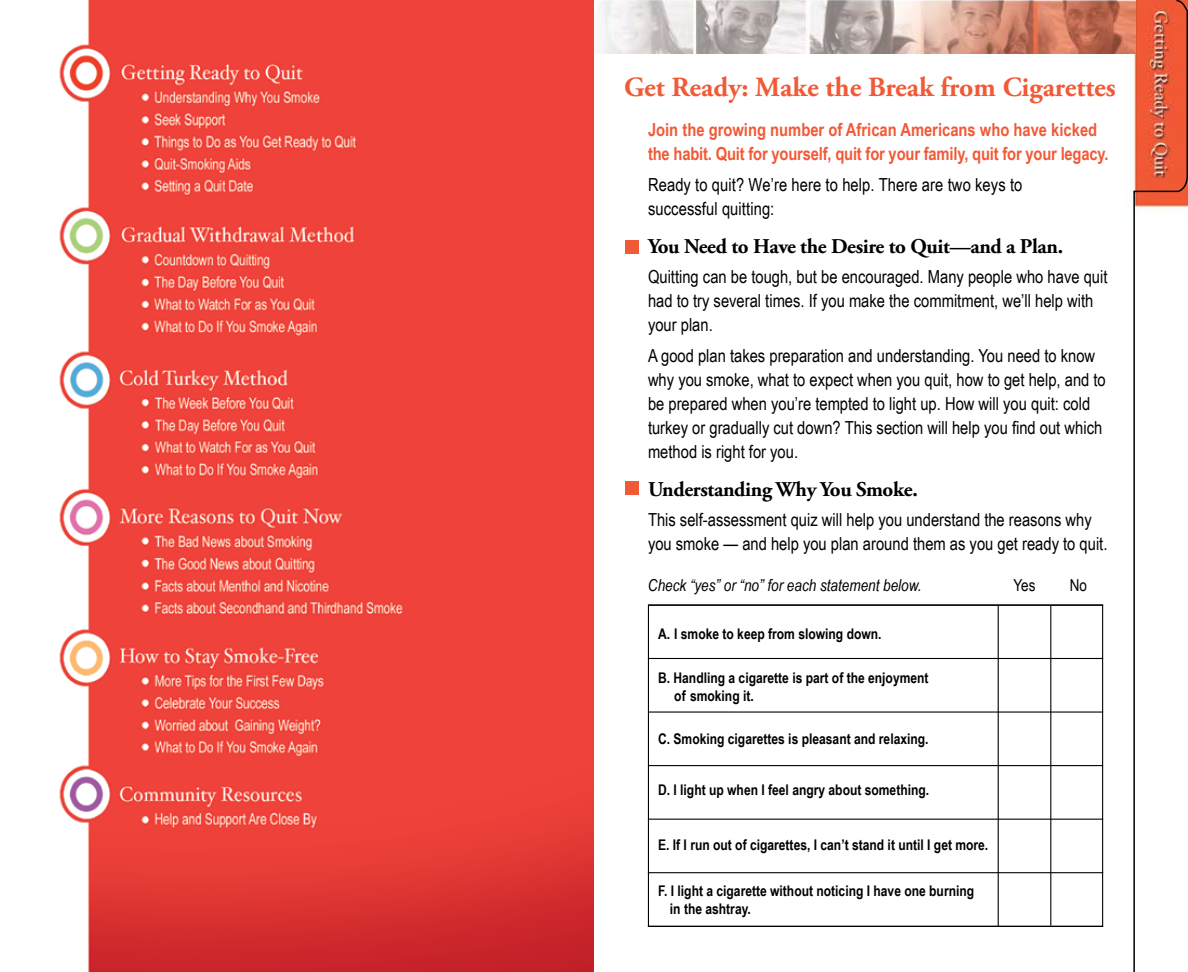
<style>
.page{position:relative;width:1188px;height:972px;background:#fff}
.page>*{position:absolute;margin:0;border:0;box-sizing:border-box;transform-origin:0 0}
.t1{font:700 27.75px "Adobe Garamond Pro";color:#f15a37}
.t2{font:700 21px "Adobe Garamond Pro";letter-spacing:-.015em;color:#000}
.t3{font:18px/24px "Arial Narrow";color:#000}
.t4{font:700 18px/24px "Arial Narrow";letter-spacing:-.005em;color:#f15a37}
.t5{font:italic 16.5px "Arial Narrow";color:#000}
.t6{font:16.5px "Arial Narrow";color:#000}
.t7{font:700 14.7px/17.7px "Arial Narrow";color:#000}
</style>
<div class="page">
<img style="left:600px;top:0;width:533px;height:54px">
<div style="left:626px;top:240px;width:13px;height:13px;background:#f15a37"></div>
<div style="left:626px;top:482px;width:13px;height:13px;background:#f15a37"></div>
<hr style="left:648px;top:658px;width:455px;height:1px;background:#000">
<hr style="left:648px;top:711px;width:455px;height:2px;background:#000">
<hr style="left:648px;top:765px;width:455px;height:1px;background:#000">
<hr style="left:648px;top:819px;width:455px;height:1px;background:#000">
<hr style="left:648px;top:872px;width:455px;height:1px;background:#000">
<hr style="left:998px;top:605px;width:1px;height:322px;background:#000">
<hr style="left:1050px;top:605px;width:1px;height:321px;background:#000">
<svg style="left:1133px;top:0;width:55px;height:972px"></svg>
<img style="left:59px;top:0;width:535px;height:972px">
<hr style="left:648px;top:926px;width:455px;height:1px;background:#000">
<hr style="left:648px;top:604px;width:455px;height:1px;background:#000">
<h1 class="t1" style="left:624px;top:71px;width:493px">Get Ready: Make the Break from Cigarettes</h1>
<p class="t4" style="left:648px;top:117px;width:462px">Join the growing number of African Americans who have kicked the habit. Quit for yourself, quit for your family, quit for your legacy.</p>
<p class="t3" style="left:648px;top:172px;width:376px">Ready to quit? We’re here to help. There are two keys to successful quitting:</p>
<p class="t2" style="left:648px;top:234px;width:417px">You Need to Have the Desire to Quit—and a Plan.</p>
<p class="t3" style="left:648px;top:264px;width:461px">Quitting can be tough, but be encouraged. Many people who have quit had to try several times. If you make the commitment, we’ll help with your plan.</p>
<p class="t3" style="left:648px;top:343px;width:459px">A good plan takes preparation and understanding. You need to know why you smoke, what to expect when you quit, how to get help, and to be prepared when you’re tempted to light up. How will you quit: cold turkey or gradually cut down? This section will help you find out which method is right for you.</p>
<p class="t2" style="left:648px;top:477px;width:271px">Understanding Why You Smoke.</p>
<p class="t3" style="left:648px;top:507px;width:461px">This self-assessment quiz will help you understand the reasons why you smoke — and help you plan around them as you get ready to quit.</p>
<p class="t5" style="left:648px;top:574px;width:275px">Check “yes” or “no” for each statement below.</p>
<p class="t6" style="left:1013px;top:573px;width:24px">Yes</p>
<p class="t6" style="left:1070px;top:573px;width:19px">No</p>
<p class="t7" style="left:658px;top:624px;width:225px">A. I smoke to keep from slowing down.</p>
<p class="t7" style="left:674px;top:668px;width:256px;text-indent:-16px">B. Handling a cigarette is part of the enjoyment of smoking it.</p>
<p class="t7" style="left:658px;top:729px;width:272px">C. Smoking cigarettes is pleasant and relaxing.</p>
<p class="t7" style="left:658px;top:781px;width:273px">D. I light up when I feel angry about something.</p>
<p class="t7" style="left:658px;top:835px;width:332px">E. If I run out of cigarettes, I can’t stand it until I get more.</p>
<p class="t7" style="left:670px;top:881px;width:306px;text-indent:-12px">F. I light a cigarette without noticing I have one burning in the ashtray.</p>
</div>
